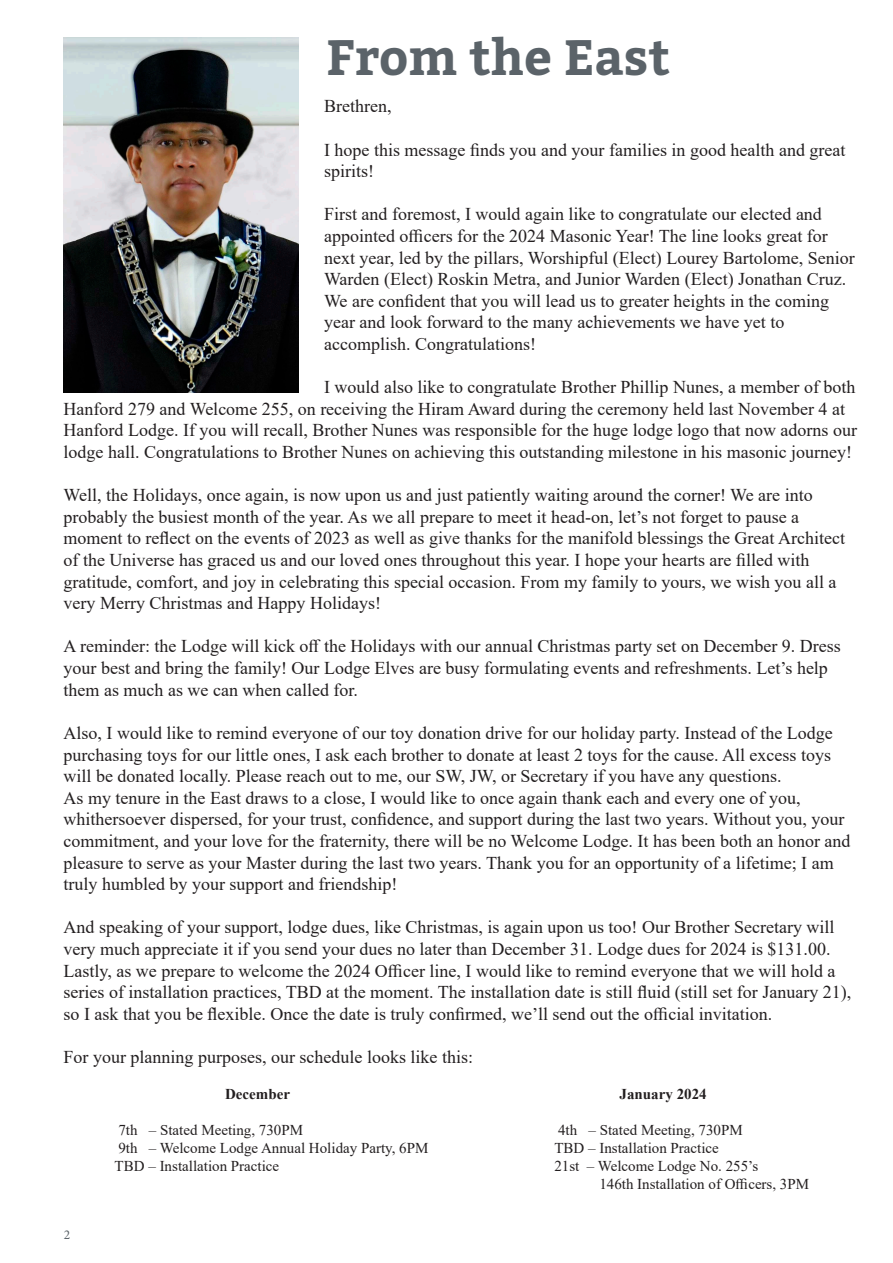
<style>
.page{position:relative;width:893px;height:1263px;background:#fff}
.page>*{position:absolute;margin:0;border:0;box-sizing:border-box;transform-origin:0 0}
.t1{font:700 49.5px "Bitter";color:#5b6369}
.t2{font:18px/21.6px "Times New Roman";color:#231f20}
.t3{font:15px/18px "Times New Roman";color:#231f20}
.t4{font:700 15px "Times New Roman";color:#231f20}
.t5{font:13.5px "Minion Pro";color:#5b6369}
</style>
<div class="page">
<img style="left:64px;top:37px;width:234px;height:356px">
<h1 class="t1" style="left:326px;top:25px;width:345px">From the East</h1>
<p class="t2" style="left:324px;top:95px;width:69px">Brethren,</p>
<p class="t2" style="left:324px;top:138px;width:523px">I hope this message finds you and your families in good health and great spirits!</p>
<p class="t2" style="left:324px;top:203px;width:532px">First and foremost, I would again like to congratulate our elected and appointed officers for the 2024 Masonic Year! The line looks great for next year, led by the pillars, Worshipful (Elect) Lourey Bartolome, Senior Warden (Elect) Roskin Metra, and Junior Warden (Elect) Jonathan Cruz.<br>We are confident that you will lead us to greater heights in the coming year and look forward to the many achievements we have yet to accomplish. Congratulations!</p>
<p class="t2" style="left:64px;top:376px;width:795px;text-indent:260px">I would also like to congratulate Brother Phillip Nunes, a member of both Hanford 279 and Welcome 255, on receiving the Hiram Award during the ceremony held last November 4 at Hanford Lodge. If you will recall, Brother Nunes was responsible for the huge lodge logo that now adorns our lodge hall. Congratulations to Brother Nunes on achieving this outstanding milestone in his masonic journey!</p>
<p class="t2" style="left:64px;top:484px;width:783px">Well, the Holidays, once again, is now upon us and just patiently waiting around the corner! We are into probably the busiest month of the year. As we all prepare to meet it head-on, let’s not forget to pause a moment to reflect on the events of 2023 as well as give thanks for the manifold blessings the Great Architect of the Universe has graced us and our loved ones throughout this year. I hope your hearts are filled with gratitude, comfort, and joy in celebrating this special occasion. From my family to yours, we wish you all a very Merry Christmas and Happy Holidays!</p>
<p class="t2" style="left:64px;top:635px;width:779px">A reminder: the Lodge will kick off the Holidays with our annual Christmas party set on December 9. Dress your best and bring the family! Our Lodge Elves are busy formulating events and refreshments. Let’s help them as much as we can when called for.</p>
<p class="t2" style="left:64px;top:721px;width:788px">Also, I would like to remind everyone of our toy donation drive for our holiday party. Instead of the Lodge purchasing toys for our little ones, I ask each brother to donate at least 2 toys for the cause. All excess toys will be donated locally. Please reach out to me, our SW, JW, or Secretary if you have any questions.<br>As my tenure in the East draws to a close, I would like to once again thank each and every one of you, whithersoever dispersed, for your trust, confidence, and support during the last two years. Without you, your commitment, and your love for the fraternity, there will be no Welcome Lodge. It has been both an honor and pleasure to serve as your Master during the last two years. Thank you for an opportunity of a lifetime; I am truly humbled by your support and friendship!</p>
<p class="t2" style="left:64px;top:916px;width:789px">And speaking of your support, lodge dues, like Christmas, is again upon us too! Our Brother Secretary will very much appreciate it if you send your dues no later than December 31. Lodge dues for 2024 is $131.00.<br>Lastly, as we prepare to welcome the 2024 Officer line, I would like to remind everyone that we will hold a series of installation practices, TBD at the moment. The installation date is still fluid (still set for January 21), so I ask that you be flexible. Once the date is truly confirmed, we’ll send out the official invitation.</p>
<p class="t2" style="left:64px;top:1045px;width:411px">For your planning purposes, our schedule looks like this:</p>
<p class="t4" style="left:225px;top:1083px;width:66px">December</p>
<p class="t3" style="left:115px;top:1120px;width:315px">7th – Stated Meeting, 730PM<br>9th – Welcome Lodge Annual Holiday Party, 6PM<br>TBD – Installation Practice</p>
<p class="t4" style="left:620px;top:1083px;width:89px">January 2024</p>
<p class="t3" style="left:558px;top:1120px;width:186px">4th – Stated Meeting, 730PM</p>
<p class="t3" style="left:554px;top:1138px;width:166px">TBD – Installation Practice</p>
<p class="t3" style="left:554px;top:1156px;width:205px">21st – Welcome Lodge No. 255’s</p>
<p class="t3" style="left:599px;top:1174px;width:211px">146th Installation of Officers, 3PM</p>
<p class="t5" style="left:64px;top:1225px;width:8px">2</p>
</div>
